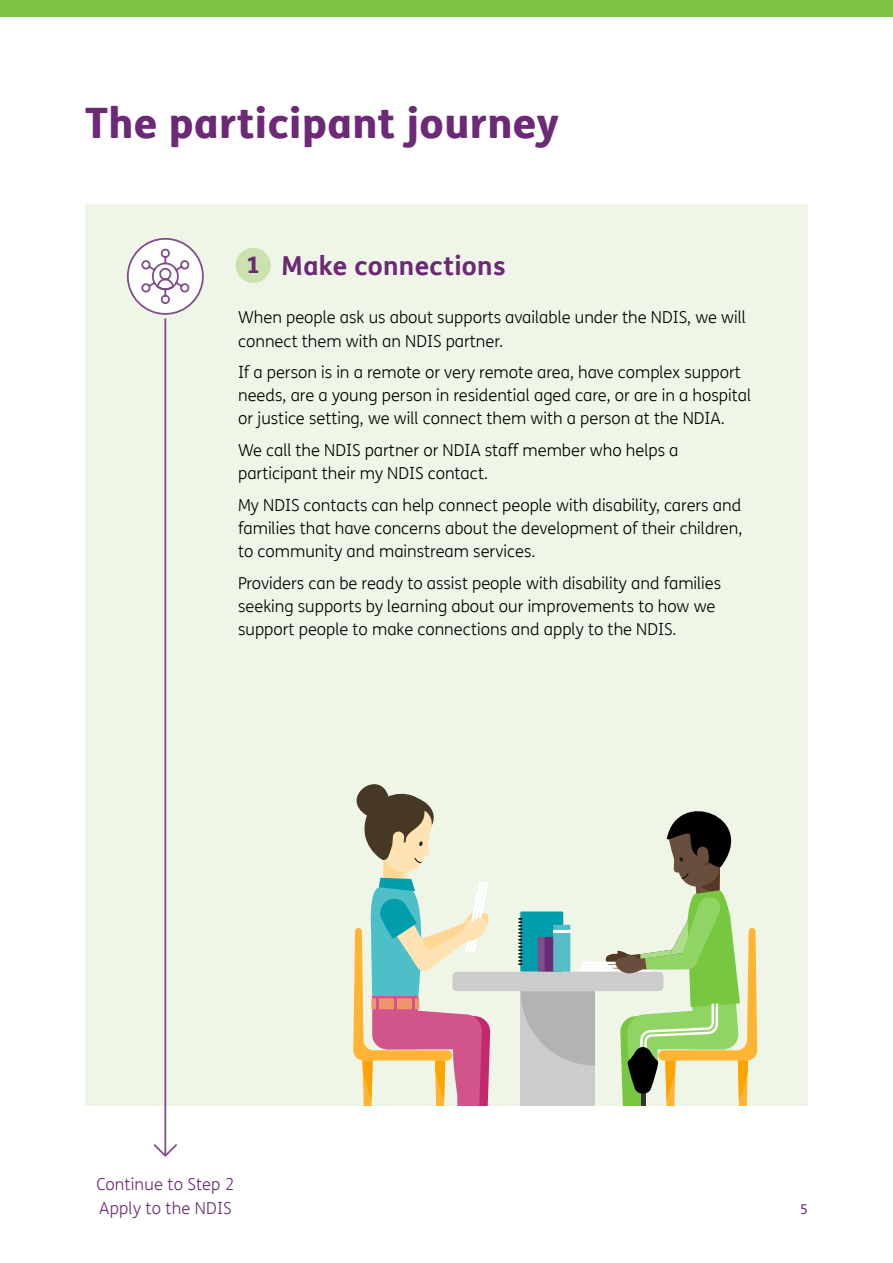
<style>
.page{position:relative;width:893px;height:1263px;background:#fff}
.page>*{position:absolute;margin:0;border:0;box-sizing:border-box;transform-origin:0 0}
.t1{font:800 42px "FS Me Pro";letter-spacing:.01em;color:#6b2976}
.t2{font:700 26.25px "FS Me Pro";letter-spacing:.01em;color:#6b2976}
.t3{font:800 22.8px "FS Me Pro";color:#6b2976}
.Body{font:300 16.5px/23.1px "FS Me Pro";color:#000}
.t4{font:300 16.5px/23.1px "FS Me Pro";letter-spacing:.01em;color:#6b2976}
.Page_footer{font:13.5px "FS Me Pro";color:#6b2976}
</style>
<div class="page">
<div style="left:0;top:0;width:893px;height:17px;background:#7dc243"></div>
<div style="left:85px;top:204px;width:723px;height:902px;background:#eff6e8"></div>
<hr style="left:164px;top:302px;width:2px;height:853px;background:#804e88">
<svg style="left:153px;top:1142px;width:24px;height:15px"></svg>
<div style="left:123px;top:234px;width:84px;height:84px;border:9px solid #eff6e8;border-radius:50%"></div>
<div style="left:128px;top:239px;width:75px;height:75px;background:#fff;border-radius:50%"></div>
<svg style="left:140px;top:247px;width:51px;height:59px"></svg>
<div style="left:127px;top:238px;width:77px;height:77px;border:2px solid #804e88;border-radius:50%"></div>
<div style="left:236px;top:248px;width:35px;height:35px;background:#c9e2ae;border-radius:50%"></div>
<svg style="left:353px;top:784px;width:137px;height:322px"></svg>
<hr style="left:376px;top:997px;width:3px;height:14px;background:#d1548a">
<div style="left:452px;top:972px;width:211px;height:19px;background:#ccc;border-radius:5px"></div>
<svg style="left:518px;top:811px;width:240px;height:295px"></svg>
<h2 class="t1" style="left:85px;top:90px;width:476px">The participant journey</h2>
<h3 class="t2" style="left:238px;top:245px;width:269px">1. Make connections</h3>
<p class="Body" style="left:238px;top:306px;width:509px">When people ask us about supports available under the NDIS, we will connect them with an NDIS partner.</p>
<p class="Body" style="left:238px;top:360px;width:514px">If a person is in a remote or very remote area, have complex support needs, are a young person in residential aged care, or are in a hospital or justice setting, we will connect them with a person at the NDIA.</p>
<p class="Body" style="left:238px;top:438px;width:442px">We call the NDIS partner or NDIA staff member who helps a participant their my NDIS contact.</p>
<p class="Body" style="left:238px;top:493px;width:506px;text-align:justify">My NDIS contacts can help connect people with disability, carers and families that have concerns about the development of their children, to community and mainstream services.</p>
<p class="Body" style="left:238px;top:571px;width:485px">Providers can be ready to assist people with disability and families seeking supports by learning about our improvements to how we support people to make connections and apply to the NDIS.</p>
<p class="t3" style="left:246px;top:247px;width:15px">1</p>
<h3 class="t4" style="left:96px;top:1173px;width:140px">Continue to Step 2<br>Apply to the NDIS</h3>
<p class="Page_footer" style="left:800px;top:1199px;width:9px">5</p>
</div>
